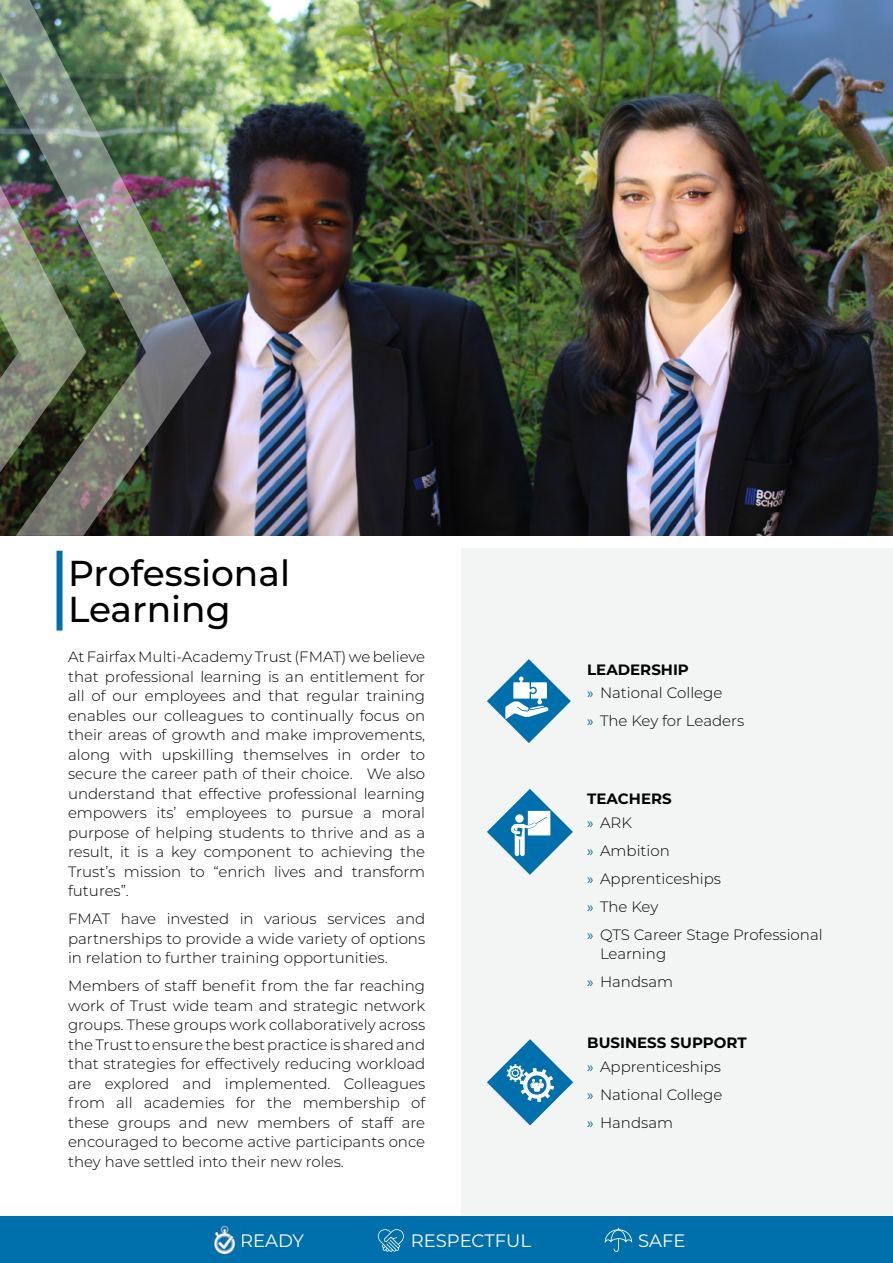
<style>
.page{position:relative;width:893px;height:1263px;background:#fff}
.page>*{position:absolute;margin:0;border:0;box-sizing:border-box;transform-origin:0 0}
.t1{font:500 36px/36px "Montserrat";color:#000}
.t2{font:18px "Montserrat";color:#fff}
.t3{font:300 15px/19.5px "Montserrat";color:#000;text-align:justify}
.t4{font:700 15px/23.7px "Montserrat";color:#000}
.s1{font-weight:700}
.s2{font-family:"Myriad Pro";font-weight:400;color:#0070ac}
.s3{font-weight:300}
</style>
<div class="page">
<div style="left:0;top:1216px;width:893px;height:47px;background:#0070ac"></div>
<img style="left:213px;top:1224px;width:23px;height:31px">
<svg style="left:605px;top:1228px;width:27px;height:24px"></svg>
<svg style="left:378px;top:1229px;width:26px;height:23px"></svg>
<div style="left:461px;top:549px;width:432px;height:667px;background:#f3f5f4"></div>
<img style="left:212px;top:0;width:681px;height:536px">
<svg style="left:487px;top:659px;width:84px;height:84px"></svg>
<svg style="left:487px;top:789px;width:86px;height:86px"></svg>
<svg style="left:487px;top:1039px;width:86px;height:86px"></svg>
<img style="left:0;top:0;width:212px;height:536px">
<div style="left:57px;top:551px;width:6px;height:80px;background:#0070ac"></div>
<h1 class="t1" style="left:68px;top:553px;width:224px">Professional<br>Learning</h1>
<p class="t3" style="left:68px;top:647px;width:359px">At Fairfax Multi-Academy Trust (FMAT) we believe that professional learning is an entitlement for all of our employees and that regular training enables our colleagues to continually focus on their areas of growth and make improvements, along with upskilling themselves in order to secure the career path of their choice. We also understand that effective professional learning empowers its’ employees to pursue a moral purpose of helping students to thrive and as a result, it is a key component to achieving the Trust’s mission to “enrich lives and transform futures”.</p>
<p class="t3" style="left:68px;top:909px;width:359px">FMAT have invested in various services and partnerships to provide a wide variety of options in relation to further training opportunities.</p>
<p class="t3" style="left:68px;top:976px;width:359px">Members of staff benefit from the far reaching work of Trust wide team and strategic network groups. These groups work collaboratively across the Trust to ensure the best practice is shared and that strategies for effectively reducing workload are explored and implemented. Colleagues from all academies for the membership of these groups and new members of staff are encouraged to become active participants once they have settled into their new roles.</p>
<p class="t3" style="left:587px;top:657px;width:137px;line-height:23.7px"><span class="s1">LEADERSHIP<br></span><span class="s2">»</span> National College</p>
<p class="t3" style="left:587px;top:711px;width:158px"><span class="s2">»</span> The Key for Leaders</p>
<p class="t4" style="left:587px;top:786px;width:86px">TEACHERS <span class="s2">»</span> <span class="s3">ARK</span></p>
<p class="t3" style="left:587px;top:836px;width:237px;line-height:28px;text-align:left"><span class="s2">»</span> Ambition<br><span class="s2">»</span> Apprenticeships<br><span class="s2">»</span> The Key<br><span class="s2">»</span> QTS Career Stage Professional</p>
<p class="t3" style="left:587px;top:939px;width:87px;line-height:28px;text-align:center">Learning<br><span class="s2">»</span> Handsam</p>
<p class="t4" style="left:587px;top:1030px;width:161px">BUSINESS SUPPORT <span class="s2">»</span> <span class="s3">Apprenticeships</span></p>
<p class="t3" style="left:587px;top:1080px;width:137px;line-height:28px"><span class="s2">»</span> National College <span class="s2">»</span> Handsam</p>
<p class="t2" style="left:240px;top:1228px;width:65px">READY</p>
<p class="t2" style="left:411px;top:1228px;width:122px">RESPECTFUL</p>
<p class="t2" style="left:638px;top:1228px;width:49px">SAFE</p>
</div>
